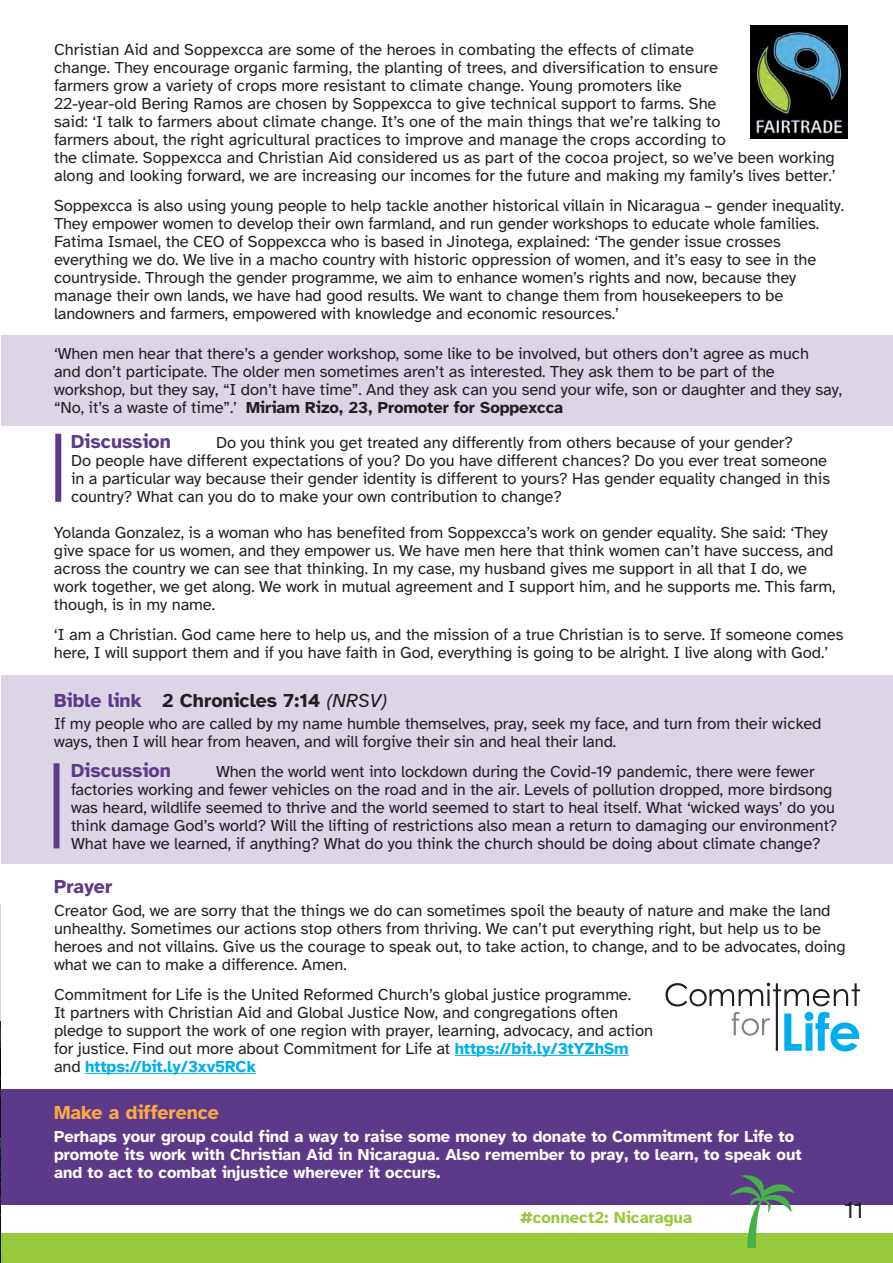
<style>
.page{position:relative;width:893px;height:1263px;background:#fff}
.page>*{position:absolute;margin:0;border:0;box-sizing:border-box;transform-origin:0 0}
.t1{font:24px "Atkinson Hyperlegible";color:#231f20}
.t2{font:700 19.5px "Atkinson Hyperlegible";color:#231f20}
.t3{font:700 19.5px "Atkinson Hyperlegible";color:#5c3a89}
.t4{font:700 19.5px "Atkinson Hyperlegible";color:#faaa44}
.t5{font:16.5px/18px "Atkinson Hyperlegible";letter-spacing:-.005em;color:#231f20}
.t6{font:700 16.5px/18px "Atkinson Hyperlegible";color:#fff}
.t7{font:700 16.5px "Atkinson Hyperlegible";color:#97c93c}
.s1{font-weight:700}
.s2{color:#5c3a89}
.s3{font-weight:400;font-style:italic}
.s4{font-weight:700;color:#00aeef}
</style>
<div class="page">
<div style="left:1px;top:335px;width:892px;height:90px;background:#dbd5e6"></div>
<div style="left:1px;top:1089px;width:892px;height:115px;background:#5c3a89"></div>
<div style="left:1px;top:1233px;width:892px;height:30px;background:#97c93c"></div>
<svg style="left:729px;top:1175px;width:66px;height:73px"></svg>
<div style="left:1px;top:675px;width:892px;height:188px;background:#dbd5e6"></div>
<hr style="left:455px;top:1055px;width:174px;height:1px;background:#00aeef">
<hr style="left:85px;top:1073px;width:171px;height:1px;background:#00aeef">
<div style="left:55px;top:434px;width:6px;height:68px;background:#5c3a89"></div>
<div style="left:54px;top:763px;width:6px;height:85px;background:#5c3a89"></div>
<svg style="left:665px;top:983px;width:195px;height:68px"></svg>
<img style="left:750px;top:26px;width:97px;height:113px">
<img style="left:0;top:1021px;width:1px;height:242px">
<p class="t5" style="left:54px;top:41px;width:783px">Christian Aid and Soppexcca are some of the heroes in combating the effects of climate<br>change. They encourage organic farming, the planting of trees, and diversification to ensure<br>farmers grow a variety of crops more resistant to climate change. Young promoters like<br>22-year-old Bering Ramos are chosen by Soppexcca to give technical support to farms. She<br>said: ‘I talk to farmers about climate change. It’s one of the main things that we’re talking to<br>farmers about, the right agricultural practices to improve and manage the crops according to<br>the climate. Soppexcca and Christian Aid considered us as part of the cocoa project, so we’ve been working along and looking forward, we are increasing our incomes for the future and making my family’s lives better.’</p>
<p class="t5" style="left:54px;top:197px;width:792px">Soppexcca is also using young people to help tackle another historical villain in Nicaragua – gender inequality.<br>They empower women to develop their own farmland, and run gender workshops to educate whole families.<br>Fatima Ismael, the CEO of Soppexcca who is based in Jinotega, explained: ‘The gender issue crosses everything we do. We live in a macho country with historic oppression of women, and it’s easy to see in the countryside. Through the gender programme, we aim to enhance women’s rights and now, because they manage their own lands, we have had good results. We want to change them from housekeepers to be landowners and farmers, empowered with knowledge and economic resources.’</p>
<p class="t5" style="left:54px;top:344px;width:790px">‘When men hear that there’s a gender workshop, some like to be involved, but others don’t agree as much<br>and don’t participate. The older men sometimes aren’t as interested. They ask them to be part of the workshop, but they say, “I don’t have time”. And they ask can you send your wife, son or daughter and they say, “No, it’s a waste of time”.’ <span class="s1">Miriam Rizo, 23, Promoter for Soppexcca</span></p>
<p class="t3" style="left:71px;top:430px;width:101px">Discussion</p>
<p class="t5" style="left:71px;top:433px;width:761px;text-indent:145px">Do you think you get treated any differently from others because of your gender?<br>Do people have different expectations of you? Do you have different chances? Do you ever treat someone in a particular way because their gender identity is different to yours? Has gender equality changed in this country? What can you do to make your own contribution to change?</p>
<p class="t5" style="left:54px;top:523px;width:783px">Yolanda Gonzalez, is a woman who has benefited from Soppexcca’s work on gender equality. She said: ‘They give space for us women, and they empower us. We have men here that think women can’t have success, and across the country we can see that thinking. In my case, my husband gives me support in all that I do, we work together, we get along. We work in mutual agreement and I support him, and he supports me. This farm, though, is in my name.</p>
<p class="t5" style="left:54px;top:625px;width:791px">‘I am a Christian. God came here to help us, and the mission of a true Christian is to serve. If someone comes here, I will support them and if you have faith in God, everything is going to be alright. I live along with God.’</p>
<p class="t2" style="left:54px;top:689px;width:335px"><span class="s2">Bible link</span> 2 Chronicles 7:14 <span class="s3">(NRSV)</span></p>
<p class="t5" style="left:54px;top:714px;width:769px">If my people who are called by my name humble themselves, pray, seek my face, and turn from their wicked ways, then I will hear from heaven, and will forgive their sin and heal their land.</p>
<p class="t3" style="left:71px;top:759px;width:101px">Discussion</p>
<p class="t5" style="left:71px;top:762px;width:768px;text-indent:145px">When the world went into lockdown during the Covid-19 pandemic, there were fewer factories working and fewer vehicles on the road and in the air. Levels of pollution dropped, more birdsong was heard, wildlife seemed to thrive and the world seemed to start to heal itself. What ‘wicked ways’ do you think damage God’s world? Will the lifting of restrictions also mean a return to damaging our environment?<br>What have we learned, if anything? What do you think the church should be doing about climate change?</p>
<p class="t3" style="left:54px;top:875px;width:60px">Prayer</p>
<p class="t5" style="left:54px;top:901px;width:793px">Creator God, we are sorry that the things we do can sometimes spoil the beauty of nature and make the land unhealthy. Sometimes our actions stop others from thriving. We can’t put everything right, but help us to be heroes and not villains. Give us the courage to speak out, to take action, to change, and to be advocates, doing what we can to make a difference. Amen.</p>
<p class="t5" style="left:54px;top:985px;width:601px">Commitment for Life is the United Reformed Church’s global justice programme.<br>It partners with Christian Aid and Global Justice Now, and congregations often pledge to support the work of one region with prayer, learning, advocacy, and action for justice. Find out more about Commitment for Life at <span class="s4">https://bit.ly/3tYZhSm </span>and <span class="s4">https://bit.ly/3xv5RCk</span></p>
<p class="t4" style="left:54px;top:1101px;width:166px">Make a difference</p>
<p class="t6" style="left:54px;top:1127px;width:749px">Perhaps your group could find a way to raise some money to donate to Commitment for Life to promote its work with Christian Aid in Nicaragua. Also remember to pray, to learn, to speak out and to act to combat injustice wherever it occurs.</p>
<p class="t7" style="left:520px;top:1208px;width:173px">#connect2: Nicaragua</p>
<h1 class="t1" style="left:844px;top:1197px;width:21px">11</h1>
</div>
